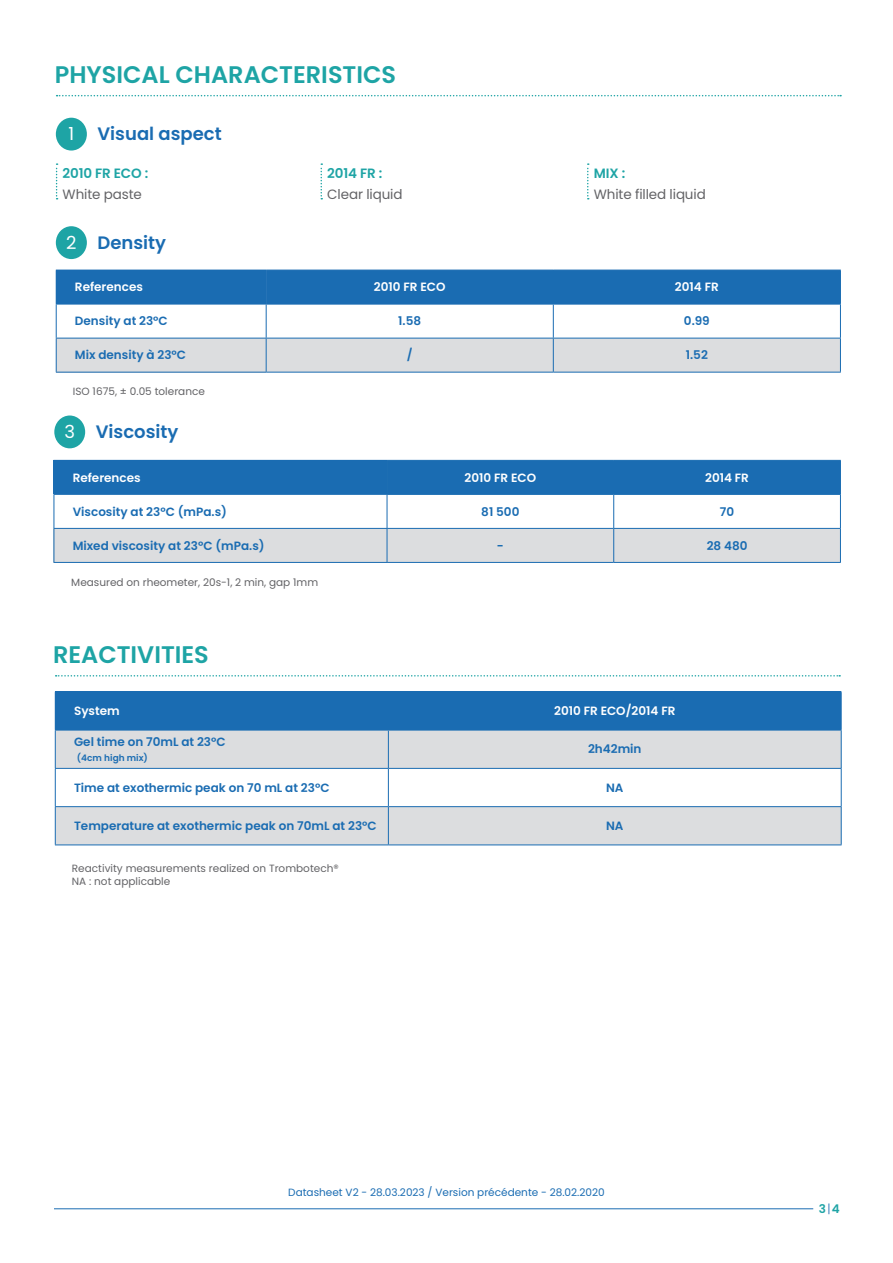
<style>
.page{position:relative;width:893px;height:1263px;background:#fff}
.page>*{position:absolute;margin:0;border:0;box-sizing:border-box;transform-origin:0 0}
.t1{font:600 24px "Poppins";color:#1ea4a5}
.t2{font:600 18px "Poppins";color:#1a6cb2}
.t3{font:18px "Poppins";color:#fff}
.t4{font:13.5px "Poppins";letter-spacing:-.01em;color:#636366}
.t5{font:600 13.5px "Poppins";letter-spacing:-.01em;color:#1ea4a5}
.t6{font:600 12px "Poppins";color:#1a6cb2}
.t7{font:600 12px "Poppins";color:#fff}
.t8{font:600 12px "Poppins";color:#1ea4a5}
.t9{font:10.5px "Poppins";color:#636366}
.t10{font:10.5px "Poppins";color:#1a6cb2}
.t11{font:600 9px "Poppins";color:#1a6cb2}
.s1{font-weight:300;color:#1a6cb2}
</style>
<div class="page">
<hr style="left:54px;top:1208px;width:759px;height:1px;background:#1a6cb2">
<div style="left:54px;top:415px;width:31px;height:33px;background:#1ea4a5;border-radius:50%"></div>
<div style="left:54px;top:460px;width:333px;height:34px;background:#1a6cb2"></div>
<div style="left:388px;top:461px;width:452px;height:33px;background:#1a6cb2"></div>
<div style="left:54px;top:528px;width:333px;height:34px;background:#dcdddf"></div>
<div style="left:388px;top:529px;width:452px;height:33px;background:#dcdddf"></div>
<hr style="left:387px;top:460px;width:227px;height:1px;background:#1a6cb2">
<hr style="left:387px;top:461px;width:1px;height:33px;background:#1a6cb2">
<hr style="left:614px;top:460px;width:227px;height:1px;background:#1a6cb2">
<hr style="left:613px;top:461px;width:1px;height:33px;background:#1a6cb2">
<hr style="left:840px;top:461px;width:1px;height:33px;background:#1a6cb2">
<hr style="left:54px;top:494px;width:333px;height:1px;background:#1a6cb2">
<hr style="left:54px;top:495px;width:1px;height:33px;background:#1a6cb2">
<hr style="left:387px;top:494px;width:227px;height:1px;background:#1a6cb2">
<hr style="left:387px;top:495px;width:1px;height:33px;background:#1a6cb2">
<hr style="left:614px;top:494px;width:227px;height:1px;background:#1a6cb2">
<hr style="left:613px;top:495px;width:1px;height:33px;background:#1a6cb2">
<hr style="left:840px;top:495px;width:1px;height:33px;background:#1a6cb2">
<hr style="left:54px;top:528px;width:333px;height:1px;background:#1a6cb2">
<hr style="left:54px;top:529px;width:1px;height:33px;background:#1a6cb2">
<hr style="left:387px;top:528px;width:227px;height:1px;background:#1a6cb2">
<hr style="left:387px;top:529px;width:1px;height:33px;background:#1a6cb2">
<hr style="left:614px;top:528px;width:227px;height:1px;background:#1a6cb2">
<hr style="left:613px;top:529px;width:1px;height:33px;background:#1a6cb2">
<hr style="left:840px;top:529px;width:1px;height:33px;background:#1a6cb2">
<hr style="left:54px;top:562px;width:333px;height:1px;background:#1a6cb2">
<hr style="left:387px;top:562px;width:227px;height:1px;background:#1a6cb2">
<hr style="left:614px;top:562px;width:227px;height:1px;background:#1a6cb2">
<svg style="left:56px;top:675px;width:784px;height:1px"></svg>
<div style="left:55px;top:692px;width:333px;height:38px;background:#1a6cb2"></div>
<div style="left:388px;top:692px;width:453px;height:38px;background:#1a6cb2"></div>
<div style="left:56px;top:731px;width:332px;height:113px;background:#dcdddf"></div>
<svg style="left:389px;top:731px;width:452px;height:113px;fill:#dcdddf"></svg>
<div style="left:55px;top:768px;width:333px;height:39px;background:#fff"></div>
<hr style="left:55px;top:691px;width:333px;height:1px;background:#1a6cb2">
<hr style="left:388px;top:691px;width:454px;height:1px;background:#1a6cb2">
<hr style="left:841px;top:692px;width:1px;height:38px;background:#1a6cb2">
<hr style="left:55px;top:730px;width:333px;height:1px;background:#1a6cb2">
<hr style="left:55px;top:730px;width:1px;height:38px;background:#1a6cb2">
<hr style="left:388px;top:730px;width:454px;height:1px;background:#1a6cb2">
<hr style="left:388px;top:730px;width:1px;height:38px;background:#1a6cb2">
<hr style="left:841px;top:730px;width:1px;height:38px;background:#1a6cb2">
<hr style="left:55px;top:768px;width:333px;height:1px;background:#1a6cb2">
<hr style="left:55px;top:769px;width:1px;height:37px;background:#1a6cb2">
<hr style="left:388px;top:768px;width:454px;height:1px;background:#1a6cb2">
<hr style="left:388px;top:769px;width:1px;height:37px;background:#1a6cb2">
<hr style="left:841px;top:769px;width:1px;height:37px;background:#1a6cb2">
<hr style="left:55px;top:806px;width:333px;height:1px;background:#1a6cb2">
<hr style="left:55px;top:807px;width:1px;height:37px;background:#1a6cb2">
<hr style="left:388px;top:806px;width:454px;height:1px;background:#1a6cb2">
<hr style="left:388px;top:807px;width:1px;height:37px;background:#1a6cb2">
<hr style="left:841px;top:807px;width:1px;height:37px;background:#1a6cb2">
<hr style="left:55px;top:844px;width:333px;height:1px;background:#1a6cb2">
<hr style="left:388px;top:844px;width:454px;height:1px;background:#1a6cb2">
<svg style="left:57px;top:95px;width:784px;height:1px"></svg>
<div style="left:56px;top:118px;width:31px;height:33px;background:#1ea4a5;border-radius:50%"></div>
<svg style="left:56px;top:163px;width:2px;height:36px"></svg>
<div style="left:56px;top:226px;width:31px;height:33px;background:#1ea4a5;border-radius:50%"></div>
<div style="left:56px;top:270px;width:210px;height:34px;background:#1a6cb2"></div>
<div style="left:267px;top:271px;width:573px;height:33px;background:#1a6cb2"></div>
<div style="left:56px;top:338px;width:210px;height:34px;background:#dcdddf"></div>
<div style="left:267px;top:339px;width:573px;height:33px;background:#dcdddf"></div>
<hr style="left:266px;top:270px;width:287px;height:1px;background:#1a6cb2">
<hr style="left:266px;top:270px;width:1px;height:34px;background:#1a6cb2">
<hr style="left:553px;top:270px;width:288px;height:1px;background:#1a6cb2">
<hr style="left:553px;top:270px;width:1px;height:34px;background:#1a6cb2">
<hr style="left:840px;top:270px;width:1px;height:34px;background:#1a6cb2">
<hr style="left:56px;top:304px;width:210px;height:1px;background:#1a6cb2">
<hr style="left:56px;top:304px;width:1px;height:34px;background:#1a6cb2">
<hr style="left:266px;top:304px;width:287px;height:1px;background:#1a6cb2">
<hr style="left:266px;top:304px;width:1px;height:34px;background:#1a6cb2">
<hr style="left:553px;top:304px;width:288px;height:1px;background:#1a6cb2">
<hr style="left:553px;top:304px;width:1px;height:34px;background:#1a6cb2">
<hr style="left:840px;top:304px;width:1px;height:34px;background:#1a6cb2">
<hr style="left:56px;top:338px;width:210px;height:1px;background:#1a6cb2">
<hr style="left:56px;top:338px;width:1px;height:34px;background:#1a6cb2">
<hr style="left:266px;top:338px;width:287px;height:1px;background:#1a6cb2">
<hr style="left:266px;top:338px;width:1px;height:34px;background:#1a6cb2">
<hr style="left:553px;top:338px;width:288px;height:1px;background:#1a6cb2">
<hr style="left:553px;top:338px;width:1px;height:34px;background:#1a6cb2">
<hr style="left:840px;top:338px;width:1px;height:34px;background:#1a6cb2">
<hr style="left:56px;top:372px;width:210px;height:1px;background:#1a6cb2">
<hr style="left:266px;top:372px;width:287px;height:1px;background:#1a6cb2">
<hr style="left:553px;top:372px;width:288px;height:1px;background:#1a6cb2">
<svg style="left:587px;top:163px;width:2px;height:36px"></svg>
<svg style="left:320px;top:163px;width:2px;height:36px"></svg>
<p class="t1" style="left:55px;top:60px;width:343px">PHYSICAL CHARACTERISTICS</p>
<p class="t3" style="left:68px;top:124px;width:7px">1</p>
<p class="t2" style="left:98px;top:124px;width:126px">Visual aspect</p>
<p class="t5" style="left:63px;top:166px;width:87px">2010 FR ECO :</p>
<p class="t4" style="left:63px;top:187px;width:81px">White paste</p>
<p class="t3" style="left:66px;top:232px;width:12px">2</p>
<p class="t2" style="left:98px;top:232px;width:70px">Density</p>
<p class="t7" style="left:75px;top:280px;width:69px">References</p>
<p class="t7" style="left:374px;top:280px;width:73px">2010 FR ECO</p>
<p class="t7" style="left:675px;top:280px;width:45px">2014 FR</p>
<p class="t6" style="left:75px;top:314px;width:94px">Density at 23°C</p>
<p class="t6" style="left:398px;top:314px;width:24px">1.58</p>
<p class="t6" style="left:684px;top:314px;width:27px">0.99</p>
<p class="t6" style="left:75px;top:348px;width:113px">Mix density à 23°C</p>
<p class="t6" style="left:407px;top:348px;width:7px">/</p>
<p class="t6" style="left:686px;top:348px;width:24px">1.52</p>
<p class="t9" style="left:73px;top:385px;width:134px">ISO 1675, ± 0.05 tolerance</p>
<p class="t5" style="left:327px;top:166px;width:56px">2014 FR :</p>
<p class="t4" style="left:327px;top:187px;width:77px">Clear liquid</p>
<p class="t5" style="left:594px;top:166px;width:33px">MIX :</p>
<p class="t4" style="left:594px;top:187px;width:113px">White filled liquid</p>
<p class="t3" style="left:64px;top:421px;width:12px">3</p>
<p class="t2" style="left:96px;top:421px;width:84px">Viscosity</p>
<p class="t7" style="left:73px;top:470px;width:69px">References</p>
<p class="t7" style="left:465px;top:470px;width:73px">2010 FR ECO</p>
<p class="t7" style="left:705px;top:470px;width:45px">2014 FR</p>
<p class="t6" style="left:73px;top:504px;width:156px">Viscosity at 23°C (mPa.s)</p>
<p class="t6" style="left:481px;top:504px;width:40px">81 500</p>
<p class="t6" style="left:720px;top:504px;width:16px">70</p>
<p class="t6" style="left:73px;top:538px;width:194px">Mixed viscosity at 23°C (mPa.s)</p>
<p class="t6" style="left:497px;top:538px;width:8px">-</p>
<p class="t6" style="left:707px;top:538px;width:42px">28 480</p>
<p class="t9" style="left:71px;top:576px;width:248px">Measured on rheometer, 20s-1, 2 min, gap 1mm</p>
<p class="t1" style="left:53px;top:641px;width:157px">REACTIVITIES</p>
<p class="t7" style="left:74px;top:704px;width:47px">System</p>
<p class="t7" style="left:554px;top:704px;width:123px">2010 FR ECO/2014 FR</p>
<p class="t6" style="left:74px;top:735px;width:153px">Gel time on 70mL at 23°C</p>
<p class="t11" style="left:77px;top:752px;width:73px">(4cm high mix)</p>
<p class="t6" style="left:588px;top:742px;width:55px">2h42min</p>
<p class="t6" style="left:74px;top:780px;width:257px">Time at exothermic peak on 70 mL at 23°C</p>
<p class="t6" style="left:606px;top:780px;width:19px">NA</p>
<p class="t6" style="left:74px;top:819px;width:304px">Temperature at exothermic peak on 70mL at 23°C</p>
<p class="t6" style="left:606px;top:819px;width:19px">NA</p>
<p class="t9" style="left:72px;top:862px;width:268px">Reactivity measurements realized on Trombotech®</p>
<p class="t9" style="left:72px;top:875px;width:100px">NA : not applicable</p>
<p class="t10" style="left:288px;top:1186px;width:318px">Datasheet V2 - 28.03.2023 / Version précédente - 28.02.2020</p>
<p class="t8" style="left:819px;top:1202px;width:22px">3<span class="s1">|</span>4</p>
</div>
